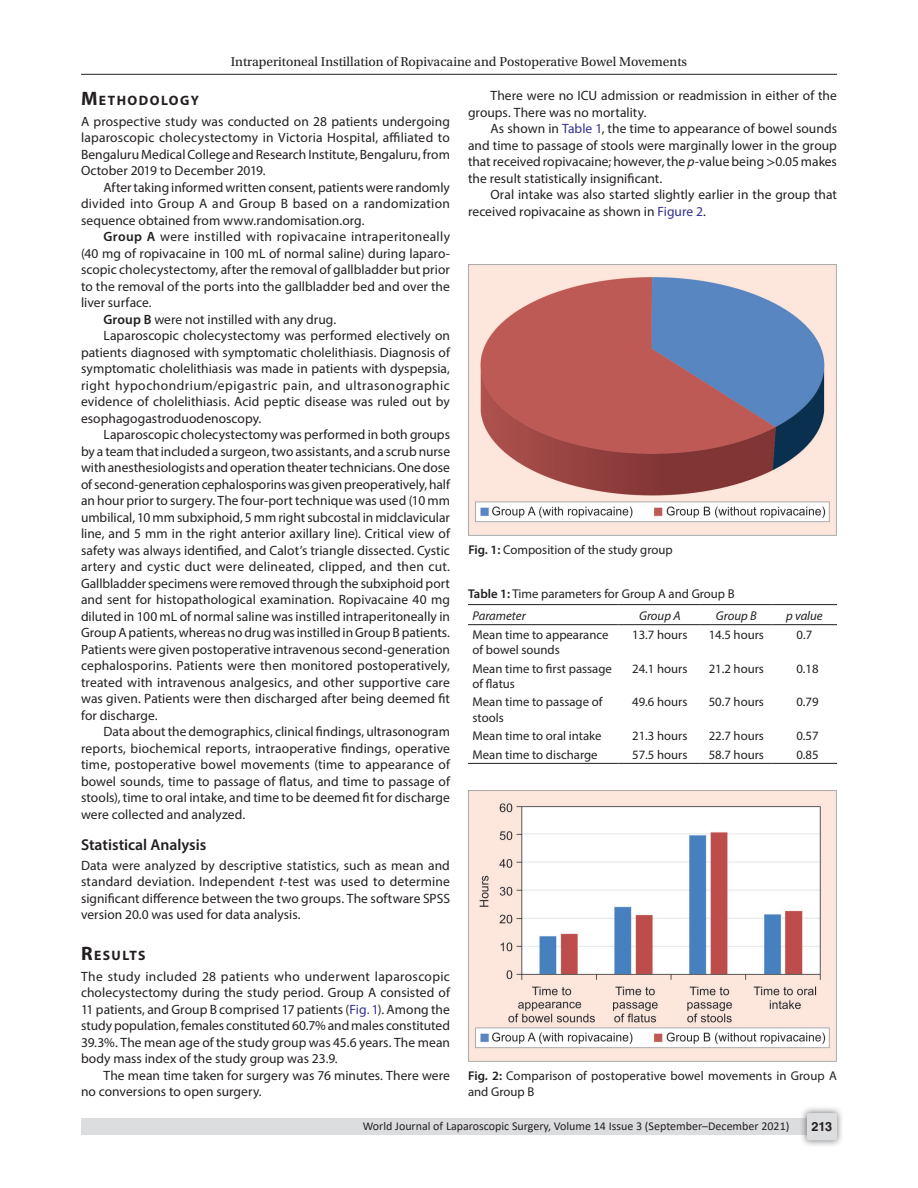
<style>
.page{position:relative;width:918px;height:1188px;background:#fff}
.page>*{position:absolute;margin:0;border:0;box-sizing:border-box;transform-origin:0 0}
.Head-2{font:600 15.75px "Myriad Pro";color:#231f20}
.Head-1{font:700 13.65px "Myriad Pro";letter-spacing:.105em;color:#231f20}
.Para-Indent{font:13.5px/16.5px "Myriad Pro";letter-spacing:.005em;color:#231f20;text-align:justify}
.Para-NoIndent{font:13.5px/16.5px "Myriad Pro";color:#231f20;text-align:justify}
.t1{font:13.5px "Utopia Std";color:#231f20}
.TableBody{font:12.75px/15.3px "Myriad Pro";color:#231f20}
.FigCaption{font:12.75px/15.3px "Myriad Pro";color:#231f20}
.TableCaption{font:12.75px "Myriad Pro";color:#231f20}
.TableHeader{font:italic 12.75px "Myriad Pro";color:#231f20}
.t2{font:700 12.75px "Helvetica LT Std";color:#231f20}
.t3{font:12px "Calibri";color:#231f20}
.s1{font-size:19.5px}
.s2{font-weight:600}
.s3{font-style:italic}
.s4{color:#2e3092}
.s5{font-family:"STIX General"}
</style>
<div class="page">
<hr style="left:81px;top:74px;width:756px;height:1px;background:#231f20">
<div style="left:81px;top:1119px;width:756px;height:16px;background:#dcdddf"></div>
<div style="left:800px;top:1106px;width:44px;height:41px;background:#231f20;opacity:.61"></div>
<div style="left:807px;top:1113px;width:30px;height:27px;background:#dcdddf;border-radius:2px"></div>
<img style="left:468px;top:264px;width:369px;height:271px">
<hr style="left:468px;top:604px;width:151px;height:1px;background:#231f20">
<hr style="left:619px;top:604px;width:82px;height:1px;background:#231f20">
<hr style="left:701px;top:604px;width:71px;height:1px;background:#231f20">
<hr style="left:772px;top:604px;width:65px;height:1px;background:#231f20">
<hr style="left:468px;top:624px;width:151px;height:1px;background:#231f20">
<hr style="left:619px;top:624px;width:82px;height:1px;background:#231f20">
<hr style="left:701px;top:624px;width:71px;height:1px;background:#231f20">
<hr style="left:772px;top:624px;width:65px;height:1px;background:#231f20">
<hr style="left:468px;top:763px;width:151px;height:1px;background:#231f20">
<hr style="left:619px;top:763px;width:82px;height:1px;background:#231f20">
<hr style="left:701px;top:763px;width:71px;height:1px;background:#231f20">
<hr style="left:772px;top:763px;width:65px;height:1px;background:#231f20">
<img style="left:468px;top:791px;width:368px;height:271px">
<p class="t1" style="left:231px;top:55px;width:458px">Intraperitoneal Instillation of Ropivacaine and Postoperative Bowel Movements</p>
<p class="Head-1" style="left:81px;top:91px;width:120px"><span class="s1">M</span>ETHODOLOGY</p>
<p class="Para-NoIndent" style="left:81px;top:113px;width:371px">A prospective study was conducted on 28 patients undergoing laparoscopic cholecystectomy in Victoria Hospital, affiliated to Bengaluru Medical College and Research Institute, Bengaluru, from October 2019 to December 2019.</p>
<p class="Para-Indent" style="left:81px;top:179px;width:370px;text-indent:22px">After taking informed written consent, patients were randomly divided into Group A and Group B based on a randomization sequence obtained from www.randomisation.org.</p>
<p class="Para-Indent" style="left:81px;top:228px;width:371px;text-indent:22px"><span class="s2">Group A</span> were instilled with ropivacaine intraperitoneally (40 mg of ropivacaine in 100 mL of normal saline) during laparo&shy;scopic cholecystectomy, after the removal of gallbladder but prior to the removal of the ports into the gallbladder bed and over the liver surface.</p>
<p class="Para-Indent" style="left:104px;top:311px;width:234px"><span class="s2">Group B</span> were not instilled with any drug.</p>
<p class="Para-Indent" style="left:81px;top:327px;width:371px;text-indent:22px">Laparoscopic cholecystectomy was performed electively on patients diagnosed with symptomatic cholelithiasis. Diagnosis of symptomatic cholelithiasis was made in patients with dyspepsia, right hypochondrium/epigastric pain, and ultrasonographic evidence of cholelithiasis. Acid peptic disease was ruled out by esophagogastroduodenoscopy.</p>
<p class="Para-Indent" style="left:81px;top:426px;width:371px;text-indent:22px">Laparoscopic cholecystectomy was performed in both groups by a team that included a surgeon, two assistants, and a scrub nurse with anesthesiologists and operation theater technicians. One dose of second-generation cephalosporins was given preoperatively, half an hour prior to surgery. The four-port technique was used (10 mm umbilical, 10 mm subxiphoid, 5 mm right subcostal in midclavicular line, and 5 mm in the right anterior axillary line). Critical view of safety was always identified, and Calot’s triangle dissected. Cystic artery and cystic duct were delineated, clipped, and then cut.<br>Gallbladder specimens were removed through the subxiphoid port and sent for histopathological examination. Ropivacaine 40 mg diluted in 100 mL of normal saline was instilled intraperitoneally in Group A patients, whereas no drug was instilled in Group B patients.<br>Patients were given postoperative intravenous second-generation cephalosporins. Patients were then monitored postoperatively, treated with intravenous analgesics, and other supportive care was given. Patients were then discharged after being deemed fit for discharge.</p>
<p class="Para-Indent" style="left:81px;top:723px;width:371px;text-indent:22px">Data about the demographics, clinical findings, ultrasonogram reports, biochemical reports, intraoperative findings, operative time, postoperative bowel movements (time to appearance of bowel sounds, time to passage of flatus, and time to passage of stools), time to oral intake, and time to be deemed fit for discharge were collected and analyzed.</p>
<p class="Head-2" style="left:81px;top:835px;width:127px">Statistical Analysis</p>
<p class="Para-NoIndent" style="left:81px;top:857px;width:371px">Data were analyzed by descriptive statistics, such as mean and standard deviation. Independent <span class="s3">t</span>-test was used to determine significant difference between the two groups. The software SPSS version 20.0 was used for data analysis.</p>
<p class="Head-1" style="left:81px;top:946px;width:66px"><span class="s1">R</span>ESULTS</p>
<p class="Para-NoIndent" style="left:81px;top:968px;width:371px">The study included 28 patients who underwent laparoscopic cholecystectomy during the study period. Group A consisted of 11 patients, and Group B comprised 17 patients (<span class="s4">Fig. 1</span>). Among the study population, females constituted 60.7% and males constituted 39.3%. The mean age of the study group was 45.6 years. The mean body mass index of the study group was 23.9.</p>
<p class="Para-Indent" style="left:81px;top:1067px;width:370px;text-indent:22px">The mean time taken for surgery was 76 minutes. There were no conversions to open surgery.</p>
<p class="Para-Indent" style="left:468px;top:87px;width:370px;text-indent:22px">There were no ICU admission or readmission in either of the groups. There was no mortality.</p>
<p class="Para-Indent" style="left:468px;top:120px;width:371px;text-indent:22px">As shown in <span class="s4">Table 1</span>, the time to appearance of bowel sounds and time to passage of stools were marginally lower in the group that received ropivacaine; however, the <span class="s3">p-</span>value being <span class="s5">&gt;</span>0.05 makes the result statistically insignificant.</p>
<p class="Para-Indent" style="left:468px;top:186px;width:370px;text-indent:22px">Oral intake was also started slightly earlier in the group that received ropivacaine as shown in <span class="s4">Figure 2</span>.</p>
<p class="FigCaption" style="left:468px;top:542px;width:206px"><span class="s2">Fig. 1:</span> Composition of the study group</p>
<p class="TableCaption" style="left:468px;top:586px;width:268px"><span class="s2">Table 1:</span> Time parameters for Group A and Group B</p>
<p class="TableHeader" style="left:473px;top:608px;width:55px">Parameter</p>
<p class="TableHeader" style="left:639px;top:608px;width:43px">Group A</p>
<p class="TableHeader" style="left:716px;top:608px;width:42px">Group B</p>
<p class="TableHeader" style="left:786px;top:608px;width:38px">p value</p>
<p class="TableBody" style="left:473px;top:627px;width:137px">Mean time to appearance of bowel sounds</p>
<p class="TableBody" style="left:632px;top:627px;width:57px">13.7 hours</p>
<p class="TableBody" style="left:709px;top:627px;width:57px">14.5 hours</p>
<p class="TableBody" style="left:797px;top:627px;width:17px">0.7</p>
<p class="TableBody" style="left:473px;top:660px;width:141px">Mean time to first passage of flatus</p>
<p class="TableBody" style="left:632px;top:660px;width:57px">24.1 hours</p>
<p class="TableBody" style="left:709px;top:660px;width:57px">21.2 hours</p>
<p class="TableBody" style="left:796px;top:660px;width:24px">0.18</p>
<p class="TableBody" style="left:473px;top:694px;width:131px">Mean time to passage of stools</p>
<p class="TableBody" style="left:632px;top:694px;width:57px">49.6 hours</p>
<p class="TableBody" style="left:709px;top:694px;width:57px">50.7 hours</p>
<p class="TableBody" style="left:796px;top:694px;width:24px">0.79</p>
<p class="TableBody" style="left:473px;top:728px;width:131px">Mean time to oral intake</p>
<p class="TableBody" style="left:632px;top:728px;width:57px">21.3 hours</p>
<p class="TableBody" style="left:709px;top:728px;width:57px">22.7 hours</p>
<p class="TableBody" style="left:796px;top:728px;width:24px">0.57</p>
<p class="TableBody" style="left:473px;top:747px;width:127px">Mean time to discharge</p>
<p class="TableBody" style="left:632px;top:747px;width:57px">57.5 hours</p>
<p class="TableBody" style="left:709px;top:747px;width:57px">58.7 hours</p>
<p class="TableBody" style="left:796px;top:747px;width:24px">0.85</p>
<p class="FigCaption" style="left:468px;top:1068px;width:370px"><span class="s2">Fig. 2:</span> Comparison of postoperative bowel movements in Group A and Group B</p>
<p class="t3" style="left:363px;top:1117px;width:428px">World Journal of Laparoscopic Surgery, Volume 14 Issue 3 (September–December 2021)</p>
<p class="t2" style="left:812px;top:1119px;width:22px">213</p>
</div>
